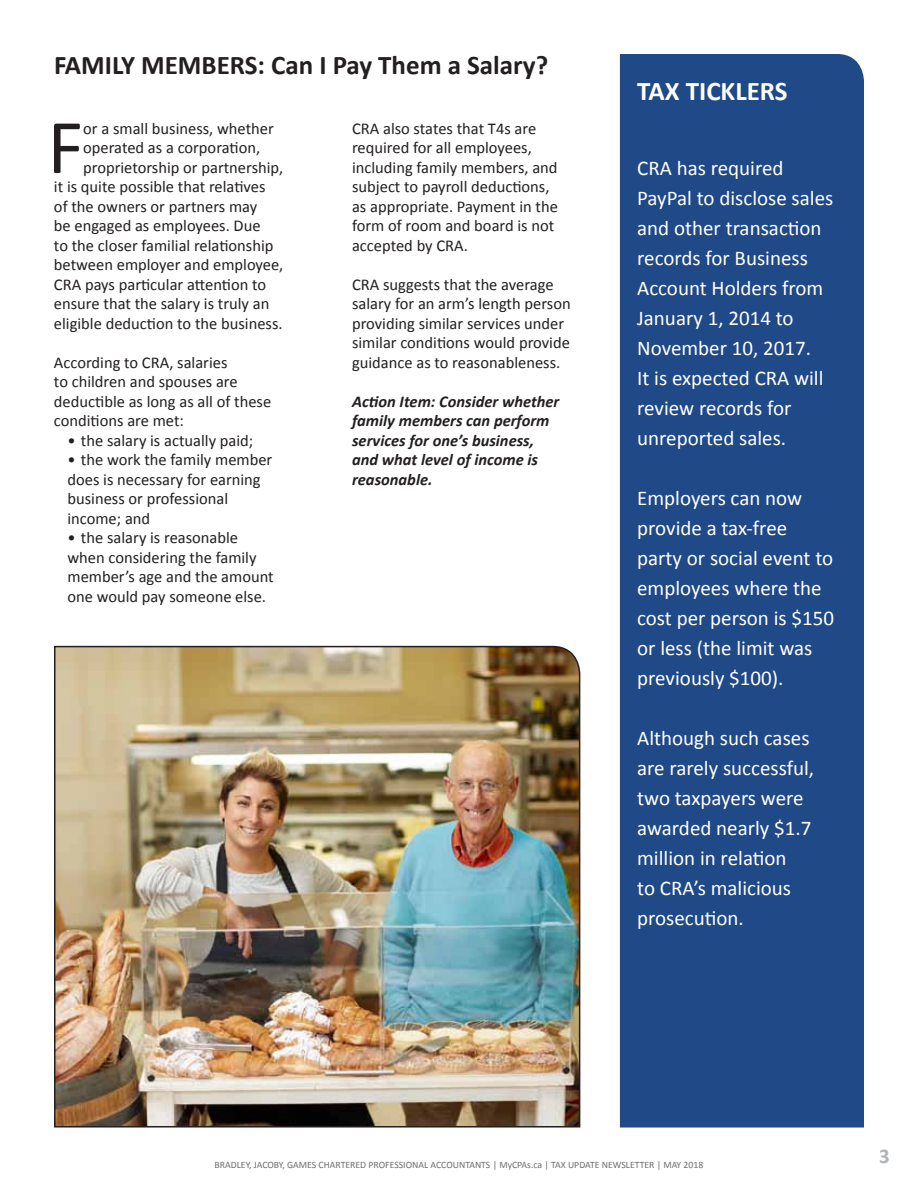
<style>
.page{position:relative;width:918px;height:1188px;background:#fff}
.page>*{position:absolute;margin:0;border:0;box-sizing:border-box;transform-origin:0 0}
.t1{font:78px "Calibri";color:#231f20}
.t2{font:700 27px "Calibri";color:#231f20}
.t3{font:700 27px "Calibri";color:#fff}
.t4{font:21px/30px "Calibri";color:#fff}
.t5{font:700 21px "Calibri";color:#b1b4b6}
.t6{font:16.5px/19.5px "Calibri";color:#231f20}
.t7{font:italic 700 16.5px/19.5px "Calibri";color:#231f20}
.t8{font:9.75px "Calibri";color:#6d6e71}
</style>
<div class="page">
<div style="left:620px;top:54px;width:244px;height:1074px;background:#1f4987"></div>
<img style="left:54px;top:645px;width:527px;height:483px">
<h2 class="t2" style="left:54px;top:49px;width:496px">FAMILY MEMBERS: Can I Pay Them a Salary?</h2>
<h1 class="t1" style="left:47px;top:99px;width:37px">F</h1>
<p class="t6" style="left:83px;top:118px;width:192px">or a small business, whether</p>
<p class="t6" style="left:83px;top:137px;width:178px">operated as a corporation,</p>
<p class="t6" style="left:83px;top:157px;width:202px">proprietorship or partnership,</p>
<p class="t6" style="left:54px;top:176px;width:213px">it is quite possible that relatives</p>
<p class="t6" style="left:54px;top:196px;width:205px">of the owners or partners may</p>
<p class="t6" style="left:54px;top:215px;width:208px">be engaged as employees. Due</p>
<p class="t6" style="left:54px;top:235px;width:221px">to the closer familial relationship</p>
<p class="t6" style="left:54px;top:254px;width:231px">between employer and employee,</p>
<p class="t6" style="left:54px;top:274px;width:214px">CRA pays particular attention to</p>
<p class="t6" style="left:54px;top:293px;width:217px">ensure that the salary is truly an</p>
<p class="t6" style="left:54px;top:313px;width:230px">eligible deduction to the business.</p>
<p class="t6" style="left:54px;top:352px;width:219px">According to CRA, salaries<br>to children and spouses are deductible as long as all of these conditions are met:</p>
<p class="t6" style="left:67px;top:430px;width:187px">• the salary is actually paid;</p>
<p class="t6" style="left:67px;top:449px;width:206px">• the work the family member does is necessary for earning business or professional income; and</p>
<p class="t6" style="left:67px;top:527px;width:208px">• the salary is reasonable when considering the family member’s age and the amount one would pay someone else.</p>
<p class="t6" style="left:352px;top:118px;width:207px">CRA also states that T4s are required for all employees, including family members, and subject to payroll deductions, as appropriate. Payment in the form of room and board is not accepted by CRA.</p>
<p class="t6" style="left:352px;top:274px;width:220px">CRA suggests that the average salary for an arm’s length person providing similar services under similar conditions would provide guidance as to reasonableness.</p>
<p class="t7" style="left:352px;top:391px;width:209px">Action Item: Consider whether family members can perform services for one’s business, and what level of income is reasonable.</p>
<h2 class="t3" style="left:637px;top:74px;width:152px">TAX TICKLERS</h2>
<p class="t4" style="left:637px;top:152px;width:198px">CRA has required<br>PayPal to disclose sales and other transaction records for Business<br>Account Holders from<br>January 1, 2014 to<br>November 10, 2017.<br>It is expected CRA will review records for unreported sales.</p>
<p class="t4" style="left:637px;top:482px;width:198px">Employers can now provide a tax-free party or social event to employees where the cost per person is $150 or less (the limit was previously $100).</p>
<p class="t4" style="left:637px;top:722px;width:178px">Although such cases are rarely successful, two taxpayers were awarded nearly $1.7 million in relation<br>to CRA’s malicious prosecution.</p>
<p class="t8" style="left:215px;top:1159px;width:490px">BRADLEY, JACOBY, GAMES CHARTERED PROFESSIONAL ACCOUNTANTS | MyCPAs.ca | TAX UPDATE NEWSLETTER | MAY 2018</p>
<p class="t5" style="left:879px;top:1143px;width:12px">3</p>
</div>
